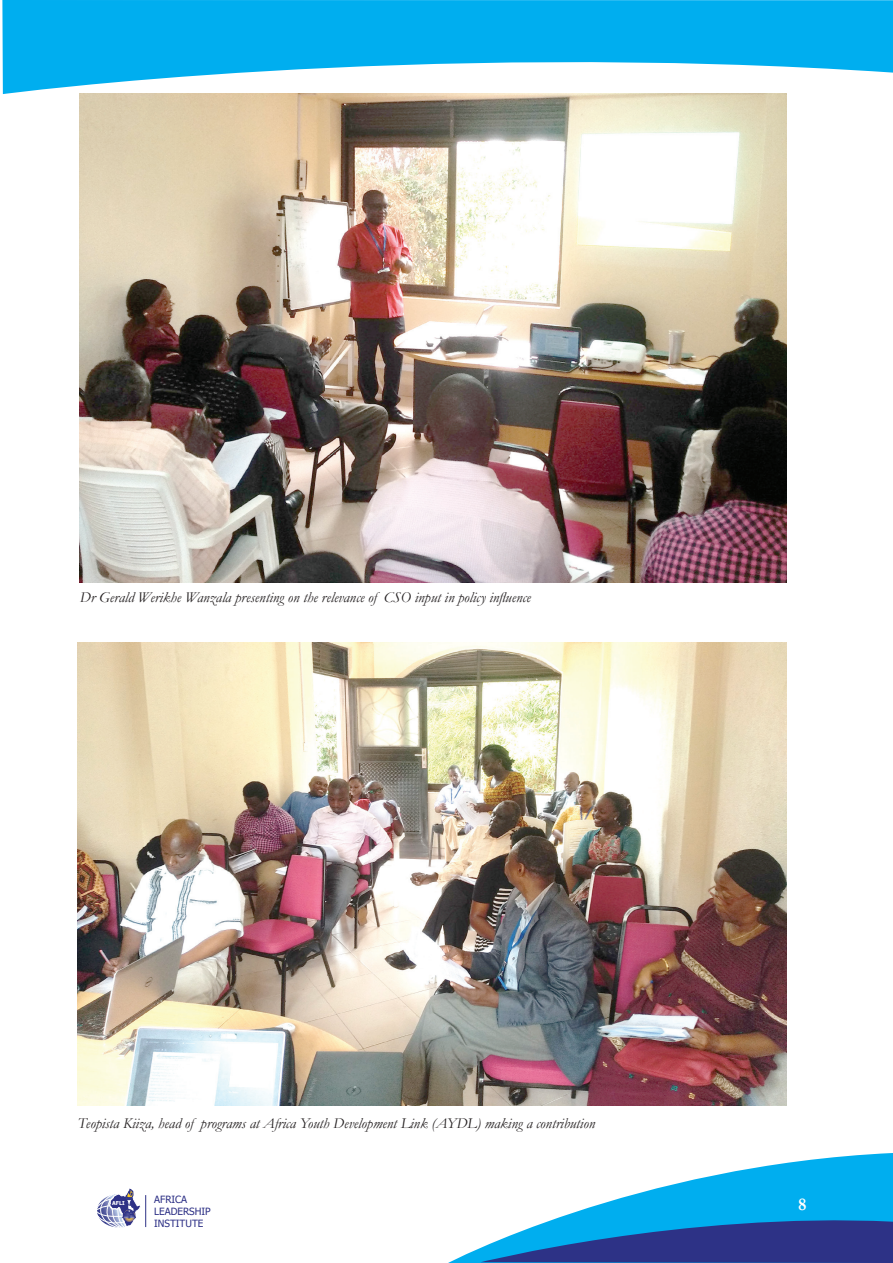
<style>
.page{position:relative;width:893px;height:1263px;background:#fff}
.page>*{position:absolute;margin:0;border:0;box-sizing:border-box;transform-origin:0 0}
.t1{font:700 18px "Garamond";color:#fff}
.t2{font:italic 15px "Garamond";color:#231f20}
.t3{font:10.05px/12px "Tahoma";color:#2e3186}
.t4{font:700 5.4px "Tahoma";color:#fff}
</style>
<div class="page">
<svg style="left:2px;top:0;width:891px;height:94px;fill:#00aeef"></svg>
<svg style="left:448px;top:1153px;width:445px;height:110px"></svg>
<svg style="left:481px;top:1211px;width:412px;height:52px;background:#2e6db3"></svg>
<svg style="left:97px;top:1189px;width:43px;height:39px"></svg>
<hr style="left:145px;top:1195px;width:1px;height:32px;background:#2e3186">
<img style="left:80px;top:94px;width:707px;height:488px">
<img style="left:78px;top:642px;width:709px;height:463px">
<p class="t2" style="left:80px;top:587px;width:452px">Dr Gerald Werikhe Wanzala presenting on the relevance of CSO input in policy influence</p>
<p class="t2" style="left:78px;top:1113px;width:519px">Teopista Kiiza, head of programs at Africa Youth Development Link (AYDL) making a contribution</p>
<p class="t3" style="left:154px;top:1194px;width:58px">AFRICA<br>LEADERSHIP<br>INSTITUTE</p>
<p class="t4" style="left:112px;top:1200px;width:14px">AFLI</p>
<p class="t1" style="left:798px;top:1192px;width:10px">8</p>
</div>
